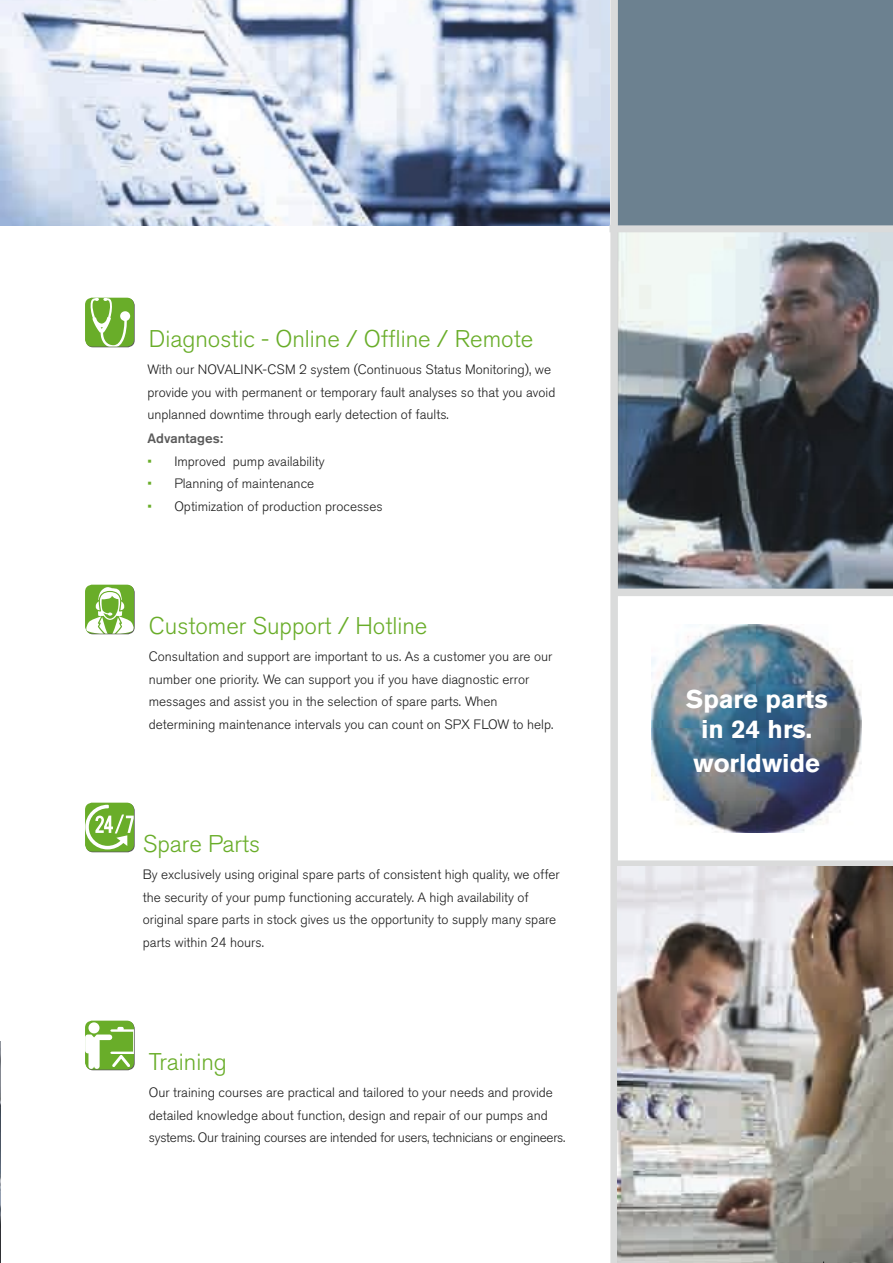
<style>
.page{position:relative;width:893px;height:1263px;background:#fff}
.page>*{position:absolute;margin:0;border:0;box-sizing:border-box;transform-origin:0 0}
.t1{font:700 25.5px/30px "Akzidenz Grotesk Pro";color:#fff;text-align:center}
.t2{font:300 24px "Akzidenz Grotesk Pro";color:#69ad29}
.t3{font:300 13.5px/22.5px "Akzidenz Grotesk Pro";color:#1c1c1c}
.t4{font:500 13.5px "Akzidenz Grotesk Pro";color:#5b5b5b}
.s1{color:#69ad29}
</style>
<div class="page">
<img style="left:651px;top:625px;width:210px;height:208px">
<img style="left:618px;top:232px;width:275px;height:357px">
<img style="left:0;top:0;width:609px;height:225px">
<img style="left:0;top:1041px;width:1px;height:221px">
<div style="left:85px;top:298px;width:49px;height:49px;background:#69ad29;border-radius:7px"></div>
<svg style="left:90px;top:298px;width:40px;height:49px"></svg>
<svg style="left:86px;top:585px;width:49px;height:49px"></svg>
<svg style="left:86px;top:585px;width:48px;height:48px"></svg>
<svg style="left:86px;top:803px;width:49px;height:49px"></svg>
<div style="left:85px;top:803px;width:49px;height:48px;background:#69ad29;border-radius:7px"></div>
<svg style="left:85px;top:805px;width:49px;height:44px"></svg>
<svg style="left:86px;top:1021px;width:49px;height:49px"></svg>
<div style="left:85px;top:1021px;width:49px;height:48px;background:#69ad29;border-radius:7px"></div>
<svg style="left:88px;top:1022px;width:12px;height:11px"></svg>
<svg style="left:85px;top:1027px;width:49px;height:42px"></svg>
<div style="left:612px;top:589px;width:281px;height:7px;background:#dadbdb"></div>
<div style="left:609px;top:225px;width:284px;height:7px;background:#dadbdb"></div>
<div style="left:618px;top:0;width:275px;height:225px;background:#6c8190"></div>
<div style="left:615px;top:860px;width:278px;height:8px;background:#dadbdb"></div>
<div style="left:610px;top:0;width:8px;height:1263px;background:#dadbdb"></div>
<img style="left:617px;top:867px;width:276px;height:396px">
<h2 class="t2" style="left:149px;top:323px;width:386px">Diagnostic - Online / Offline / Remote</h2>
<p class="t3" style="left:147px;top:358px;width:409px">With our NOVALINK-CSM 2 system (Continuous Status Monitoring), we provide you with permanent or temporary fault analyses so that you avoid unplanned downtime through early detection of faults.</p>
<p class="t4" style="left:147px;top:430px;width:77px">Advantages:</p>
<p class="t3" style="left:147px;top:450px;width:179px"><span class="s1">•</span> Improved pump availability</p>
<p class="t3" style="left:147px;top:472px;width:168px"><span class="s1">•</span> Planning of maintenance</p>
<p class="t3" style="left:147px;top:495px;width:237px"><span class="s1">•</span> Optimization of production processes</p>
<h2 class="t2" style="left:149px;top:610px;width:280px">Customer Support / Hotline</h2>
<p class="t3" style="left:149px;top:645px;width:406px">Consultation and support are important to us. As a customer you are our number one priority. We can support you if you have diagnostic error messages and assist you in the selection of spare parts. When determining maintenance intervals you can count on SPX FLOW to help.</p>
<h2 class="t2" style="left:143px;top:828px;width:119px">Spare Parts</h2>
<p class="t3" style="left:143px;top:863px;width:418px">By exclusively using original spare parts of consistent high quality, we offer the security of your pump functioning accurately. A high availability of original spare parts in stock gives us the opportunity to supply many spare parts within 24 hours.</p>
<h2 class="t2" style="left:149px;top:1046px;width:80px">Training</h2>
<p class="t3" style="left:149px;top:1081px;width:418px">Our training courses are practical and tailored to your needs and provide detailed knowledge about function, design and repair of our pumps and systems. Our training courses are intended for users, technicians or engineers.</p>
<h1 class="t1" style="left:686px;top:683px;width:143px">Spare parts in 24 hrs.</h1>
<h1 class="t1" style="left:693px;top:748px;width:128px">worldwide</h1>
</div>
